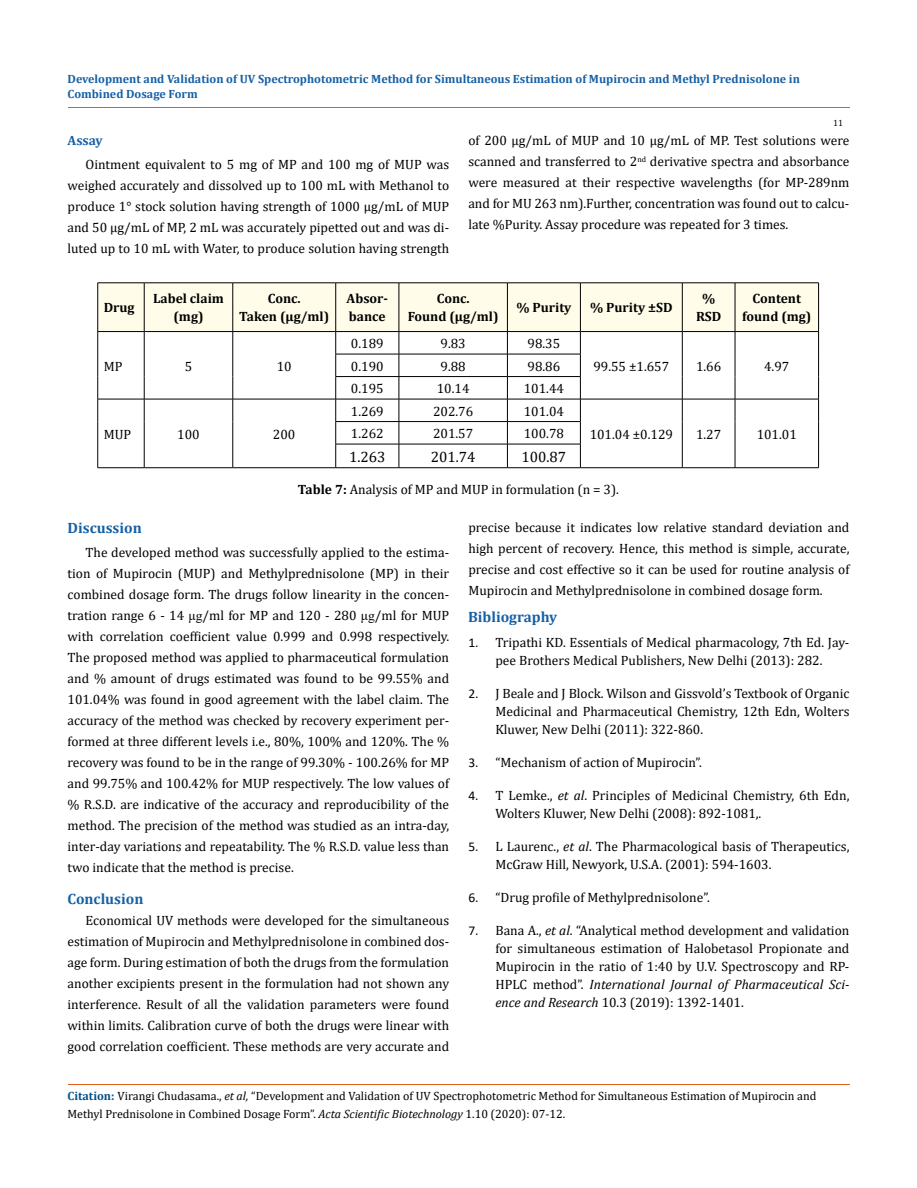
<style>
.page{position:relative;width:917px;height:1188px;background:#fff}
.page>*{position:absolute;margin:0;border:0;box-sizing:border-box;transform-origin:0 0}
.t1{font:700 15px "Cambria";color:#1560a6}
.t2{font:15px "Cambria";color:#000}
.t3{font:13.5px/21px "Cambria";color:#000;text-align:justify}
.t4{font:700 13.5px/18px "Cambria";color:#000;text-align:center}
.t5{font:700 13.5px "Cambria";color:#1560a6}
.t6{font:12px/18px "Cambria";color:#000}
.t7{font:700 12px/15px "Cambria";color:#1560a6}
.t8{font:9px "Cambria";color:#000}
.s1{font-weight:700}
.s2{font-family:"Times New Roman"}
.s3{font-family:"Calibri"}
.s4{font-style:italic}
.s5{font-weight:700;color:#035089}
</style>
<div class="page">
<svg style="left:97px;top:283px;width:722px;height:185px"></svg>
<hr style="left:98px;top:467px;width:46px;height:1px;background:#000">
<hr style="left:144px;top:467px;width:89px;height:1px;background:#000">
<hr style="left:233px;top:467px;width:103px;height:1px;background:#000">
<hr style="left:336px;top:467px;width:63px;height:1px;background:#000">
<hr style="left:399px;top:467px;width:108px;height:1px;background:#000">
<hr style="left:507px;top:467px;width:73px;height:1px;background:#000">
<hr style="left:580px;top:467px;width:102px;height:1px;background:#000">
<hr style="left:682px;top:467px;width:53px;height:1px;background:#000">
<hr style="left:735px;top:467px;width:83px;height:1px;background:#000">
<hr style="left:68px;top:108px;width:781px;height:1px;background:#e05d1a">
<hr style="left:68px;top:1084px;width:781px;height:1px;background:#e05d1a">
<p class="t7" style="left:68px;top:71px;width:734px">Development and Validation of UV Spectrophotometric Method for Simultaneous Estimation of Mupirocin and Methyl Prednisolone in<br>Combined Dosage Form</p>
<p class="t8" style="left:833px;top:118px;width:11px">11</p>
<p class="t5" style="left:68px;top:131px;width:37px">Assay</p>
<p class="t3" style="left:68px;top:154px;width:383px;text-indent:18px">Ointment equivalent to 5 mg of MP and 100 mg of MUP was weighed accurately and dissolved up to 100 mL with Methanol to produce 1° stock solution having strength of 1000 µg/mL of MUP and 50 µg/mL of MP, 2 mL was accurately pipetted out and was di&shy;luted up to 10 mL with Water, to produce solution having strength</p>
<p class="t3" style="left:468px;top:130px;width:382px">of 200 µg/mL of MUP and 10 µg/mL of MP. Test solutions were scanned and transferred to 2<sup>nd</sup> derivative spectra and absorbance were measured at their respective wavelengths (for MP-289nm and for MU 263 nm).Further, concentration was found out to calcu&shy;late %Purity. Assay procedure was repeated for 3 times.</p>
<p class="t4" style="left:104px;top:298px;width:32px">Drug</p>
<p class="t4" style="left:153px;top:289px;width:72px">Label claim (mg)</p>
<p class="t4" style="left:239px;top:289px;width:92px">Conc.<br>Taken (µg/ml)</p>
<p class="t4" style="left:346px;top:289px;width:43px;text-align:left">Absor&shy;bance</p>
<p class="t4" style="left:407px;top:289px;width:92px">Conc.<br>Found (µg/ml)</p>
<p class="t4" style="left:516px;top:298px;width:57px">% Purity</p>
<p class="t4" style="left:590px;top:298px;width:84px">% Purity ±SD</p>
<p class="t4" style="left:696px;top:289px;width:27px">%<br>RSD</p>
<p class="t4" style="left:742px;top:289px;width:71px">Content found (mg)</p>
<p class="t3" style="left:104px;top:355px;width:20px">MP</p>
<p class="t3" style="left:185px;top:355px;width:9px">5</p>
<p class="t3" style="left:277px;top:355px;width:16px">10</p>
<p class="t3" style="left:351px;top:333px;width:34px">0.189</p>
<p class="t3" style="left:440px;top:333px;width:27px">9.83</p>
<p class="t3" style="left:527px;top:333px;width:34px">98.35</p>
<p class="t3" style="left:351px;top:355px;width:34px">0.190</p>
<p class="t3" style="left:440px;top:355px;width:27px">9.88</p>
<p class="t3" style="left:527px;top:355px;width:34px">98.86</p>
<p class="t3" style="left:593px;top:355px;width:77px">99.55 ±1.657</p>
<p class="t3" style="left:696px;top:355px;width:27px">1.66</p>
<p class="t3" style="left:764px;top:355px;width:27px">4.97</p>
<p class="t3" style="left:351px;top:378px;width:34px">0.195</p>
<p class="t3" style="left:437px;top:378px;width:34px">10.14</p>
<p class="t3" style="left:524px;top:378px;width:42px">101.44</p>
<p class="t3" style="left:104px;top:423px;width:29px">MUP</p>
<p class="t3" style="left:177px;top:423px;width:24px">100</p>
<p class="t3" style="left:273px;top:423px;width:24px">200</p>
<p class="t3" style="left:351px;top:400px;width:34px">1.269</p>
<p class="t3" style="left:433px;top:400px;width:42px">202.76</p>
<p class="t3" style="left:524px;top:400px;width:42px">101.04</p>
<p class="t3" style="left:351px;top:423px;width:34px">1.262</p>
<p class="t3" style="left:433px;top:423px;width:42px">201.57</p>
<p class="t3" style="left:524px;top:423px;width:42px">100.78</p>
<p class="t3" style="left:589px;top:423px;width:85px">101.04 ±0.129</p>
<p class="t3" style="left:696px;top:423px;width:27px">1.27</p>
<p class="t3" style="left:756px;top:423px;width:42px">101.01</p>
<p class="t2" style="left:349px;top:448px;width:38px">1.263</p>
<p class="t2" style="left:431px;top:448px;width:46px">201.74</p>
<p class="t2" style="left:521px;top:448px;width:46px">100.87</p>
<p class="t3" style="left:298px;top:478px;width:322px"><span class="s1">Table 7:</span> Analysis of MP and MUP in formulation (n = 3).</p>
<p class="t1" style="left:68px;top:518px;width:76px">Discussion</p>
<p class="t3" style="left:68px;top:542px;width:383px;text-indent:18px">The developed method was successfully applied to the estima&shy;tion of Mupirocin (MUP) and Methylprednisolone (MP) in their combined dosage form. The drugs follow linearity in the concen&shy;tration range 6 - 14 <span class="s2">μg</span>/ml for MP and 120 - 280 <span class="s2">μg</span>/ml for MUP with correlation coefficient value 0.999 and 0.998 respectively.<br>The proposed method was applied to pharmaceutical formulation and % amount of drugs estimated was found to be 99.55% and 101.04% was found in good agreement with the label claim. The accuracy of the method was checked by recovery experiment per&shy;formed at three different levels i.e., 80%, 100% and 120%. The % recovery was found to be in the range of 99.30% - 100.26% for MP and 99.75% and 100.42% for MUP respectively. The low values of % R.S.D. are indicative of the accuracy and reproducibility of the method. The precision of the method was studied as an intra-day, inter-day variations and repeatability. The % R.S.D. value less than two indicate that the method is precise.</p>
<p class="t1" style="left:68px;top:888px;width:77px">Conclusion</p>
<p class="t3" style="left:68px;top:910px;width:383px;text-indent:18px">Economical UV methods were developed for the simultaneous estimation of Mupirocin and Methylprednisolone in combined dos&shy;age form. During estimation of both the drugs from the formulation another excipients present in the formulation had not shown any interference. Result of all the validation parameters were found within limits. Calibration curve of both the drugs were linear with good correlation coefficient. These methods are very accurate and</p>
<p class="t3" style="left:468px;top:517px;width:382px">precise because it indicates low relative standard deviation and high percent of recovery. Hence, this method is simple, accurate, precise and cost effective so it can be used for routine analysis of Mupirocin and Methylprednisolone in combined dosage form.</p>
<p class="t1" style="left:468px;top:606px;width:91px">Bibliography</p>
<p class="t3" style="left:468px;top:633px;width:382px;line-height:18px;text-align:center"><span class="s3">1.</span> Tripathi KD. Essentials of Medical pharmacology, 7th Ed. Jay&shy;pee Brothers Medical Publishers, New Delhi (2013): 282.</p>
<p class="t3" style="left:495px;top:684px;width:355px;line-height:18px;text-indent:-27px"><span class="s3">2.</span> J Beale and J Block. Wilson and Gissvold’s Textbook of Organic Medicinal and Pharmaceutical Chemistry, 12th Edn, Wolters Kluwer, New Delhi (2011): 322-860.</p>
<p class="t3" style="left:468px;top:752px;width:235px"><span class="s3">3.</span> “Mechanism of action of Mupirocin”.</p>
<p class="t3" style="left:495px;top:786px;width:355px;line-height:18px;text-indent:-27px"><span class="s3">4.</span> T Lemke., <span class="s4">et al</span>. Principles of Medicinal Chemistry, 6th Edn,<br>Wolters Kluwer, New Delhi (2008): 892-1081,.</p>
<p class="t3" style="left:495px;top:837px;width:355px;line-height:18px;text-indent:-27px"><span class="s3">5.</span> L Laurenc., <span class="s4">et al</span>. The Pharmacological basis of Therapeutics,<br>McGraw Hill, Newyork, U.S.A. (2001): 594-1603.</p>
<p class="t3" style="left:468px;top:887px;width:243px"><span class="s3">6.</span> “Drug profile of Methylprednisolone”.</p>
<p class="t3" style="left:495px;top:921px;width:355px;line-height:18px;text-indent:-27px"><span class="s3">7.</span> Bana A., <span class="s4">et al</span>. “Analytical method development and validation for simultaneous estimation of Halobetasol Propionate and Mupirocin in the ratio of 1:40 by U.V. Spectroscopy and RP-HPLC method”. <span class="s4">International Journal of Pharmaceutical Sci&shy;ence and Research</span> 10.3 (2019): 1392-1401.</p>
<p class="t6" style="left:68px;top:1087px;width:750px"><span class="s5">Citation:</span> Virangi Chudasama., <span class="s4">et al,</span> “Development and Validation of UV Spectrophotometric Method for Simultaneous Estimation of Mupirocin and<br>Methyl Prednisolone in Combined Dosage Form”. <span class="s4">Acta Scientific Biotechnology</span> 1.10 (2020): 07-12.</p>
</div>
